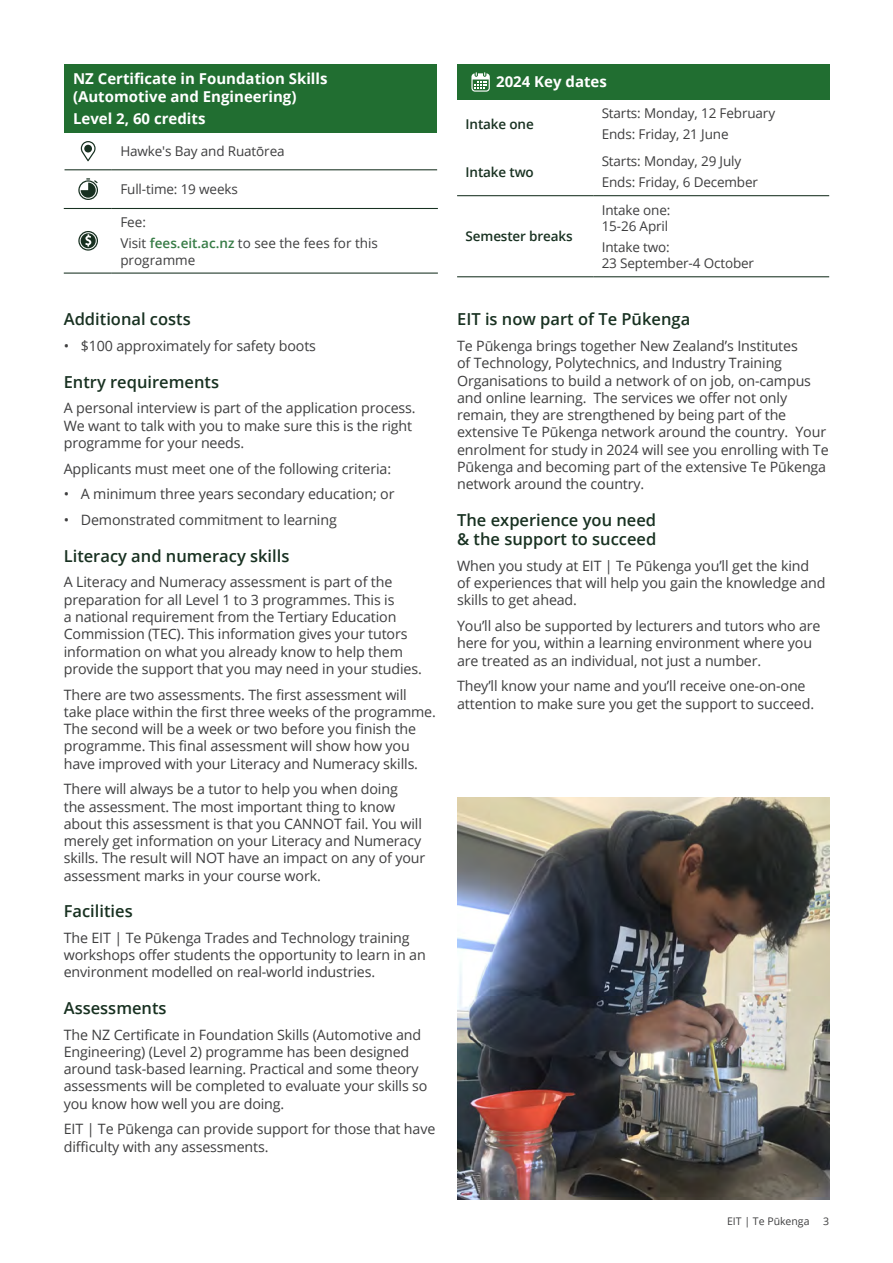
<style>
.page{position:relative;width:893px;height:1263px;background:#fff}
.page>*{position:absolute;margin:0;border:0;box-sizing:border-box;transform-origin:0 0}
.t1{font:600 16.5px/19.5px "Open Sans";color:#183121}
.t2{font:700 15px/18px "Open Sans";color:#fff}
.t3{font:14.25px/17.2px "Open Sans";letter-spacing:-.01em;color:#3e3e3f}
.t4{font:13.5px/20.7px "Open Sans";letter-spacing:-.01em;color:#3e3e3f}
.t5{font:600 13.5px "Open Sans";letter-spacing:-.01em;color:#183121}
.t6{font:10.5px "Open Sans";color:#3e3e3f}
.s1{font-weight:600;color:#377c46}
</style>
<div class="page">
<div style="left:65px;top:64px;width:372px;height:69px;background:#216e31"></div>
<hr style="left:65px;top:169px;width:47px;height:1px;background:#183121">
<hr style="left:112px;top:169px;width:325px;height:1px;background:#183121">
<hr style="left:64px;top:208px;width:48px;height:1px;background:#183121">
<hr style="left:112px;top:208px;width:326px;height:1px;background:#183121">
<hr style="left:64px;top:273px;width:48px;height:1px;background:#183121">
<hr style="left:112px;top:273px;width:326px;height:1px;background:#183121">
<svg style="left:81px;top:141px;width:15px;height:20px"></svg>
<svg style="left:78px;top:178px;width:20px;height:22px"></svg>
<svg style="left:78px;top:231px;width:20px;height:20px"></svg>
<div style="left:457px;top:64px;width:372px;height:35px;background:#216e31"></div>
<hr style="left:457px;top:195px;width:136px;height:1px;background:#183121">
<hr style="left:593px;top:195px;width:236px;height:1px;background:#183121">
<hr style="left:457px;top:276px;width:136px;height:1px;background:#183121">
<hr style="left:593px;top:276px;width:236px;height:1px;background:#183121">
<svg style="left:471px;top:72px;width:19px;height:20px"></svg>
<img style="left:457px;top:797px;width:372px;height:402px">
<p class="t2" style="left:73px;top:69px;width:256px">NZ Certificate in Foundation Skills (Automotive and Engineering)</p>
<p class="t2" style="left:73px;top:109px;width:134px">Level 2, 60 credits</p>
<p class="t4" style="left:120px;top:141px;width:166px">Hawke's Bay and Ruatōrea</p>
<p class="t4" style="left:120px;top:179px;width:119px">Full-time: 19 weeks</p>
<p class="t4" style="left:120px;top:212px;width:259px">Fee:<br>Visit <span class="s1">fees.eit.ac.nz</span> to see the fees for this</p>
<p class="t4" style="left:120px;top:249px;width:77px">programme</p>
<p class="t1" style="left:64px;top:309px;width:128px">Additional costs</p>
<p class="t3" style="left:64px;top:337px;width:254px">• $100 approximately for safety boots</p>
<p class="t1" style="left:64px;top:372px;width:157px">Entry requirements</p>
<p class="t3" style="left:64px;top:399px;width:353px">A personal interview is part of the application process.<br>We want to talk with you to make sure this is the right programme for your needs.</p>
<p class="t3" style="left:64px;top:459px;width:329px">Applicants must meet one of the following criteria:</p>
<p class="t3" style="left:64px;top:485px;width:332px">• A minimum three years secondary education; or</p>
<p class="t3" style="left:64px;top:511px;width:275px">• Demonstrated commitment to learning</p>
<p class="t1" style="left:64px;top:546px;width:227px">Literacy and numeracy skills</p>
<p class="t3" style="left:64px;top:573px;width:359px">A Literacy and Numeracy assessment is part of the preparation for all Level 1 to 3 programmes. This is<br>a national requirement from the Tertiary Education Commission (TEC). This information gives your tutors information on what you already know to help them provide the support that you may need in your studies.</p>
<p class="t3" style="left:64px;top:685px;width:374px">There are two assessments. The first assessment will take place within the first three weeks of the programme.<br>The second will be a week or two before you finish the programme. This final assessment will show how you have improved with your Literacy and Numeracy skills.</p>
<p class="t3" style="left:64px;top:780px;width:363px">There will always be a tutor to help you when doing<br>the assessment. The most important thing to know about this assessment is that you CANNOT fail. You will merely get information on your Literacy and Numeracy skills. The result will NOT have an impact on any of your assessment marks in your course work.</p>
<p class="t1" style="left:64px;top:901px;width:70px">Facilities</p>
<p class="t3" style="left:64px;top:929px;width:363px">The EIT | Te Pūkenga Trades and Technology training workshops offer students the opportunity to learn in an environment modelled on real-world industries.</p>
<p class="t1" style="left:64px;top:998px;width:104px">Assessments</p>
<p class="t3" style="left:64px;top:1025px;width:365px">The NZ Certificate in Foundation Skills (Automotive and Engineering) (Level 2) programme has been designed around task-based learning. Practical and some theory assessments will be completed to evaluate your skills so you know how well you are doing.</p>
<p class="t3" style="left:64px;top:1120px;width:373px">EIT | Te Pūkenga can provide support for those that have difficulty with any assessments.</p>
<p class="t2" style="left:496px;top:72px;width:112px">2024 Key dates</p>
<p class="t5" style="left:466px;top:115px;width:70px">Intake one</p>
<p class="t4" style="left:602px;top:103px;width:175px">Starts: Monday, 12 February<br>Ends: Friday, 21 June</p>
<p class="t5" style="left:466px;top:163px;width:70px">Intake two</p>
<p class="t4" style="left:602px;top:151px;width:158px">Starts: Monday, 29 July<br>Ends: Friday, 6 December</p>
<p class="t5" style="left:466px;top:227px;width:109px">Semester breaks</p>
<p class="t4" style="left:602px;top:201px;width:70px;line-height:16.5px">Intake one:<br>15-26 April</p>
<p class="t4" style="left:602px;top:238px;width:154px;line-height:16.5px">Intake two:<br>23 September-4 October</p>
<p class="t1" style="left:457px;top:309px;width:235px">EIT is now part of Te Pūkenga</p>
<p class="t3" style="left:457px;top:337px;width:373px">Te Pūkenga brings together New Zealand’s Institutes<br>of Technology, Polytechnics, and Industry Training Organisations to build a network of on job, on-campus and online learning. The services we offer not only remain, they are strengthened by being part of the extensive Te Pūkenga network around the country. Your enrolment for study in 2024 will see you enrolling with Te Pūkenga and becoming part of the extensive Te Pūkenga network around the country.</p>
<p class="t1" style="left:457px;top:510px;width:201px">The experience you need &amp; the support to succeed</p>
<p class="t3" style="left:457px;top:557px;width:370px">When you study at EIT | Te Pūkenga you’ll get the kind of experiences that will help you gain the knowledge and skills to get ahead.</p>
<p class="t3" style="left:457px;top:617px;width:365px">You’ll also be supported by lecturers and tutors who are here for you, within a learning environment where you are treated as an individual, not just a number.</p>
<p class="t3" style="left:457px;top:677px;width:359px">They’ll know your name and you’ll receive one-on-one attention to make sure you get the support to succeed.</p>
<p class="t6" style="left:727px;top:1214px;width:84px">EIT | Te Pūkenga</p>
<p class="t6" style="left:823px;top:1214px;width:8px">3</p>
</div>
